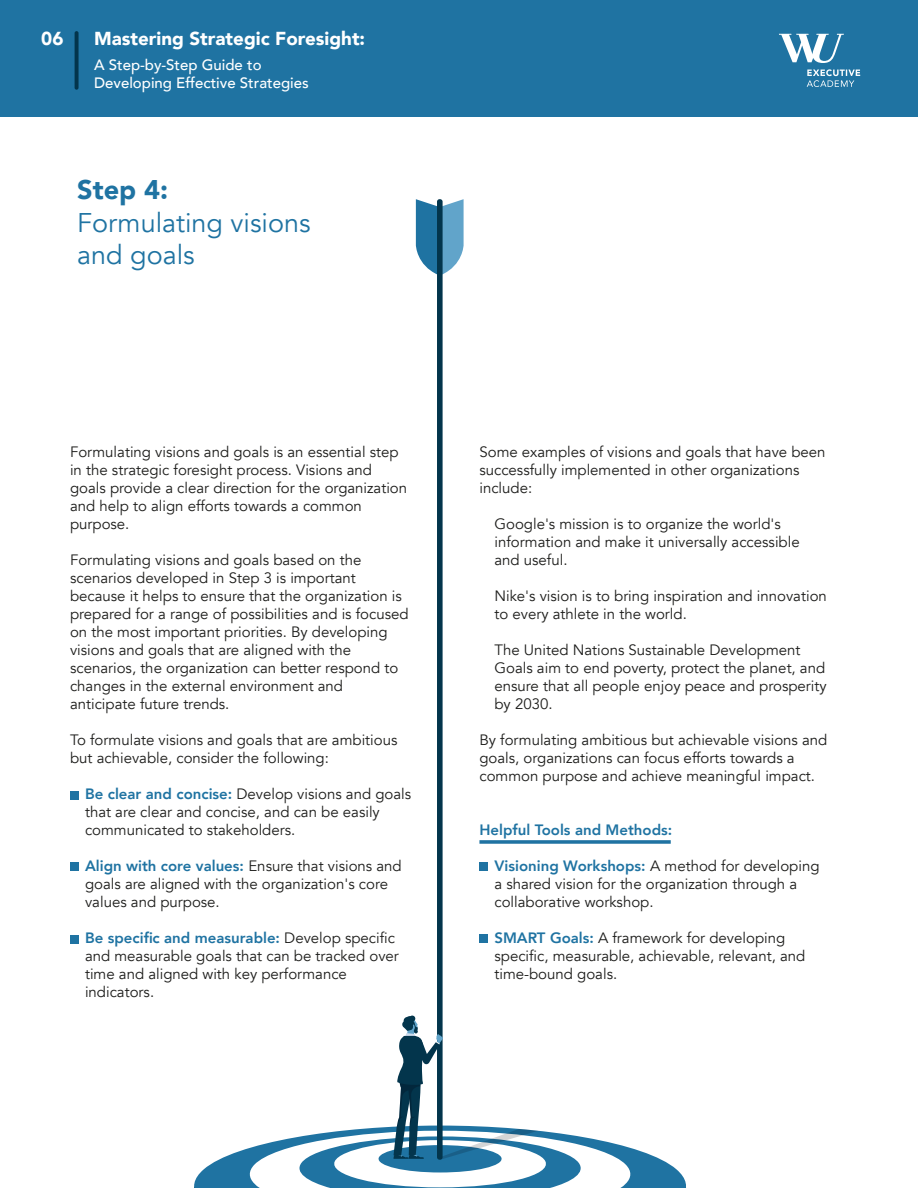
<style>
.page{position:relative;width:918px;height:1188px;background:#fff}
.page>*{position:absolute;margin:0;border:0;box-sizing:border-box;transform-origin:0 0}
.t1{font:27px/32.4px "Avenir";color:#1f73a2}
.t2{font:900 27px "Avenir";color:#1f73a2}
.t3{font:900 18.75px "Avenir";color:#fff}
.t4{font:15px/18px "Avenir";color:#1d1d1b}
.t5{font:500 15px/18px "Avenir";color:#fff}
.t6{font:800 15px "Avenir";color:#1f73a2}
.s1{font-weight:800;color:#1f73a2}
</style>
<div class="page">
<div style="left:0;top:0;width:918px;height:116px;background:#1f73a2"></div>
<svg style="left:479px;top:840px;width:192px;height:4px"></svg>
<div style="left:70px;top:862px;width:9px;height:9px;background:#1f73a2"></div>
<div style="left:70px;top:935px;width:9px;height:8px;background:#1f73a2"></div>
<div style="left:70px;top:791px;width:9px;height:8px;background:#1f73a2"></div>
<div style="left:479px;top:934px;width:9px;height:9px;background:#1f73a2"></div>
<div style="left:479px;top:862px;width:9px;height:9px;background:#1f73a2"></div>
<svg style="left:779px;top:34px;width:81px;height:53px"></svg>
<svg style="left:75px;top:31px;width:4px;height:59px"></svg>
<svg style="left:416px;top:199px;width:48px;height:76px"></svg>
<div style="left:437px;top:199px;width:6px;height:961px;background:#03354c;border-radius:3px"></div>
<svg style="left:194px;top:1016px;width:492px;height:172px"></svg>
<p class="t3" style="left:41px;top:23px;width:24px">06</p>
<p class="t3" style="left:94px;top:23px;width:273px">Mastering Strategic Foresight:</p>
<p class="t5" style="left:94px;top:55px;width:216px">A Step-by-Step Guide to<br>Developing Effective Strategies</p>
<h1 class="t2" style="left:77px;top:167px;width:92px">Step 4:</h1>
<h1 class="t1" style="left:77px;top:207px;width:235px">Formulating visions and goals</h1>
<p class="t4" style="left:70px;top:443px;width:339px">Formulating visions and goals is an essential step in the strategic foresight process. Visions and goals provide a clear direction for the organization and help to align efforts towards a common purpose.</p>
<p class="t4" style="left:70px;top:551px;width:340px">Formulating visions and goals based on the scenarios developed in Step 3 is important because it helps to ensure that the organization is prepared for a range of possibilities and is focused on the most important priorities. By developing visions and goals that are aligned with the scenarios, the organization can better respond to changes in the external environment and anticipate future trends.</p>
<p class="t4" style="left:70px;top:731px;width:329px">To formulate visions and goals that are ambitious but achievable, consider the following:</p>
<p class="t4" style="left:85px;top:785px;width:328px"><span class="s1">Be clear and concise:</span> Develop visions and goals that are clear and concise, and can be easily communicated to stakeholders.</p>
<p class="t4" style="left:85px;top:857px;width:318px"><span class="s1">Align with core values:</span> Ensure that visions and goals are aligned with the organization's core values and purpose.</p>
<p class="t4" style="left:85px;top:929px;width:315px"><span class="s1">Be specific and measurable:</span> Develop specific and measurable goals that can be tracked over time and aligned with key performance indicators.</p>
<p class="t4" style="left:479px;top:443px;width:348px">Some examples of visions and goals that have been successfully implemented in other organizations include:</p>
<p class="t4" style="left:494px;top:515px;width:307px">Google's mission is to organize the world's information and make it universally accessible and useful.</p>
<p class="t4" style="left:494px;top:587px;width:334px">Nike's vision is to bring inspiration and innovation to every athlete in the world.</p>
<p class="t4" style="left:494px;top:641px;width:334px">The United Nations Sustainable Development Goals aim to end poverty, protect the planet, and ensure that all people enjoy peace and prosperity by 2030.</p>
<p class="t4" style="left:479px;top:731px;width:350px">By formulating ambitious but achievable visions and goals, organizations can focus efforts towards a common purpose and achieve meaningful impact.</p>
<p class="t6" style="left:479px;top:818px;width:194px">Helpful Tools and Methods:</p>
<p class="t4" style="left:494px;top:857px;width:327px"><span class="s1">Visioning Workshops:</span> A method for developing a shared vision for the organization through a collaborative workshop.</p>
<p class="t4" style="left:494px;top:929px;width:312px"><span class="s1">SMART Goals:</span> A framework for developing specific, measurable, achievable, relevant, and time-bound goals.</p>
</div>
